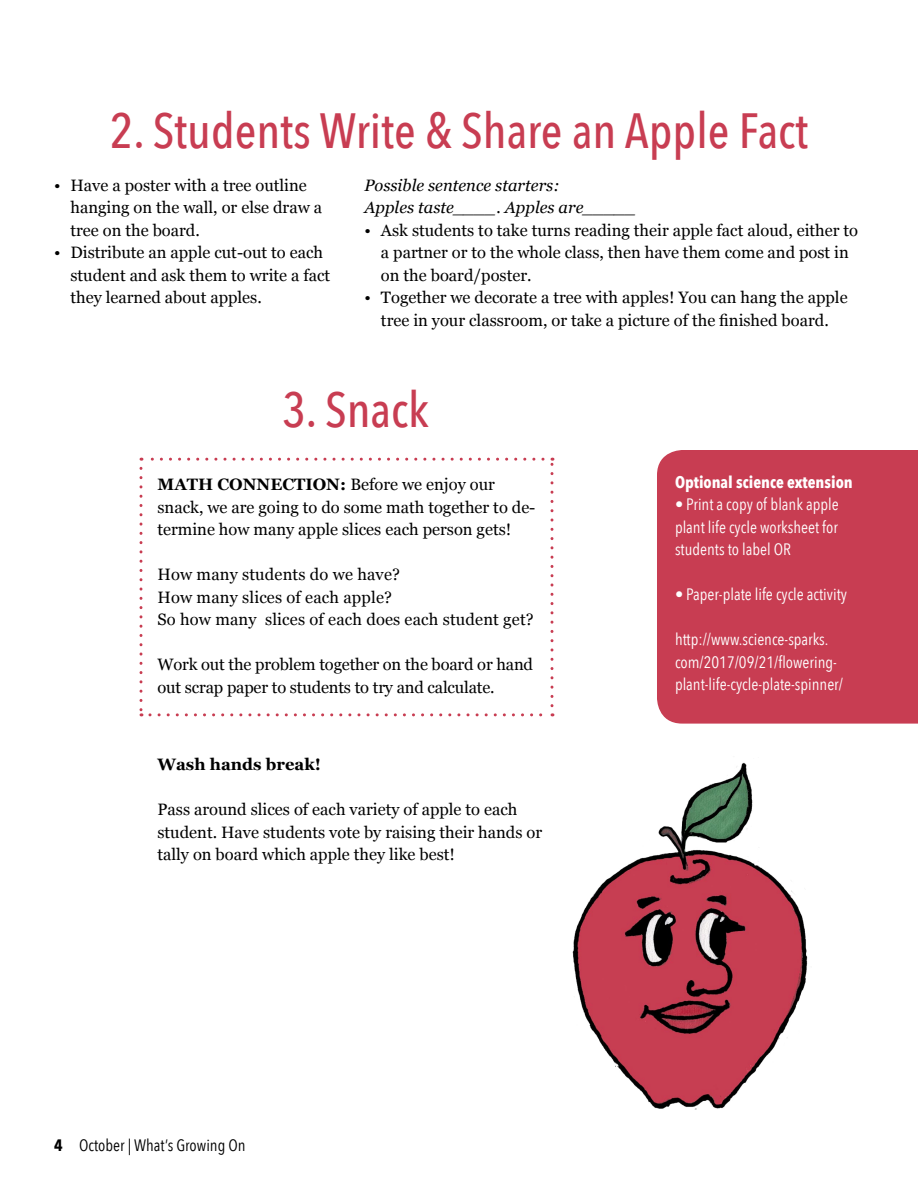
<style>
.page{position:relative;width:918px;height:1188px;background:#fff}
.page>*{position:absolute;margin:0;border:0;box-sizing:border-box;transform-origin:0 0}
.t1{font:500 49.35px "Avenir Next Condensed";color:#c83d52}
.t2{font:16.5px/22.5px "Georgia";color:#000}
.t3{font:16.5px/22.5px "Avenir Next Condensed";color:#fff;text-align:justify}
.t4{font:italic 16.5px/22.5px "Georgia";color:#000}
.t5{font:16.5px "Avenir Next Condensed";color:#000}
.t6{font:700 16.5px "Avenir Next Condensed";color:#fff}
.t7{font:700 16.5px "Georgia";color:#000}
.s1{font-weight:700}
</style>
<div class="page">
<div style="left:657px;top:450px;width:261px;height:274px;background:#c83d52"></div>
<img style="left:572px;top:762px;width:236px;height:348px">
<svg style="left:140px;top:468px;width:2px;height:248px"></svg>
<svg style="left:150px;top:713px;width:403px;height:3px"></svg>
<svg style="left:550px;top:458px;width:4px;height:248px"></svg>
<svg style="left:141px;top:458px;width:402px;height:3px"></svg>
<h1 class="t1" style="left:110px;top:101px;width:700px">2. Students Write &amp; Share an Apple Fact</h1>
<p class="t2" style="left:70px;top:173px;width:253px;text-indent:-16px">• Have a poster with a tree outline hanging on the wall, or else draw a tree on the board.</p>
<p class="t2" style="left:70px;top:241px;width:261px;text-indent:-16px">• Distribute an apple cut-out to each student and ask them to write a fact they learned about apples.</p>
<p class="t4" style="left:364px;top:173px;width:274px">Possible sentence starters:<br>Apples taste____. Apples are_____</p>
<p class="t2" style="left:381px;top:218px;width:479px;text-indent:-16px">• Ask students to take turns reading their apple fact aloud, either to a partner or to the whole class, then have them come and post in on the board/poster.</p>
<p class="t2" style="left:364px;top:286px;width:485px;text-align:center">• Together we decorate a tree with apples! You can hang the apple tree in your classroom, or take a picture of the finished board.</p>
<h1 class="t1" style="left:282px;top:380px;width:148px">3. Snack</h1>
<p class="t2" style="left:158px;top:473px;width:379px"><span class="s1">MATH CONNECTION:</span> Before we enjoy our snack, we are going to do some math together to de&shy;termine how many apple slices each person gets!</p>
<p class="t2" style="left:158px;top:563px;width:378px">How many students do we have?<br>How many slices of each apple?<br>So how many slices of each does each student get?</p>
<p class="t2" style="left:158px;top:653px;width:377px">Work out the problem together on the board or hand out scrap paper to students to try and calculate.</p>
<p class="t7" style="left:158px;top:752px;width:165px">Wash hands break!</p>
<p class="t2" style="left:158px;top:798px;width:386px">Pass around slices of each variety of apple to each student. Have students vote by raising their hands or tally on board which apple they like best!</p>
<p class="t5" style="left:54px;top:1131px;width:193px"><span class="s1">4</span> October | What’s Growing On</p>
<p class="t6" style="left:675px;top:472px;width:179px">Optional science extension</p>
<p class="t3" style="left:675px;top:492px;width:165px">• Print a copy of blank apple plant life cycle worksheet for students to label OR</p>
<p class="t3" style="left:675px;top:583px;width:174px">• Paper-plate life cycle activity</p>
<p class="t3" style="left:675px;top:627px;width:170px;text-align:left">http://www.science-sparks. com/2017/09/21/flowering&shy;plant-life-cycle-plate-spinner/</p>
</div>
